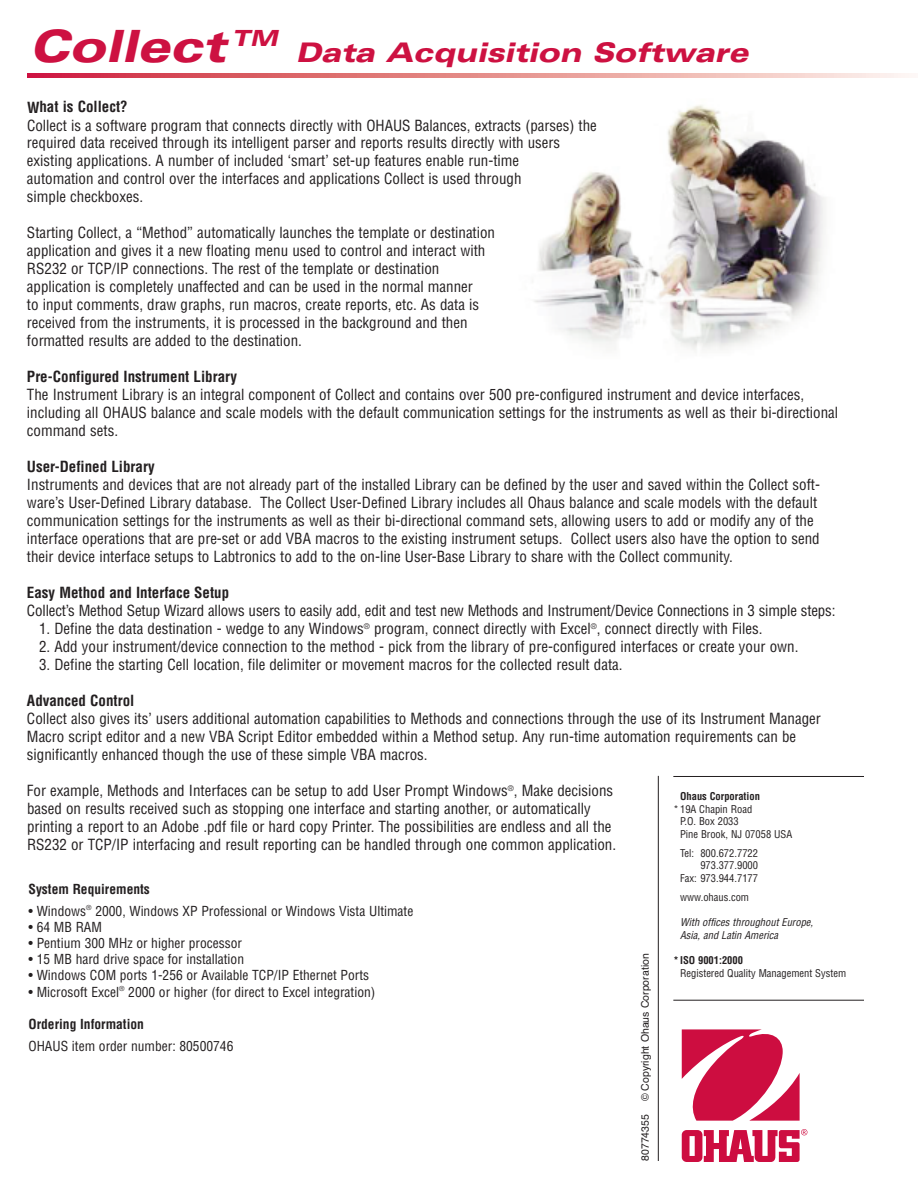
<style>
.page{position:relative;width:918px;height:1188px;background:#fff}
.page>*{position:absolute;margin:0;border:0;box-sizing:border-box;transform-origin:0 0}
.t1{font:italic 900 expanded 44.55px "Univers";letter-spacing:-.005em;color:#cd1141}
.t2{font:italic 900 expanded 27px "Univers";letter-spacing:-.01em;color:#cd1141}
.t3{font:condensed 15px/18px "Helvetica";color:#231f20}
.t4{font:700 condensed 15px "Helvetica";color:#231f20}
.t5{font:condensed 13.5px "Helvetica";color:#231f20}
.t6{font:700 condensed 13.5px "Helvetica";color:#231f20}
.t7{font:condensed 10.5px/12.6px "Helvetica";color:#231f20}
.t8{font:italic condensed 10.5px/12.6px "Helvetica";color:#231f20}
.t9{font:10.5px "Helvetica";color:#231f20}
.t10{font:700 condensed 10.5px "Helvetica";color:#231f20}
</style>
<div class="page">
<img style="left:534px;top:105px;width:291px;height:246px">
<svg style="left:27px;top:74px;width:882px;height:4px"></svg>
<hr style="left:673px;top:776px;width:191px;height:1px;background:#231f20">
<hr style="left:673px;top:1000px;width:191px;height:1px;background:#231f20">
<svg style="left:681px;top:1029px;width:119px;height:92px"></svg>
<svg style="left:682px;top:1129px;width:125px;height:33px"></svg>
<hr style="left:658px;top:776px;width:1px;height:385px;background:#231f20">
<h1 class="t1" style="left:30px;top:30px;width:250px">Collect <sup>TM</sup></h1>
<h2 class="t2" style="left:295px;top:42px;width:454px">Data Acquisition Software</h2>
<p class="t4" style="left:27px;top:99px;width:102px">What is Collect?</p>
<p class="t3" style="left:27px;top:116px;width:571px">Collect is a software program that connects directly with OHAUS Balances, extracts (parses) the required data received through its intelligent parser and reports results directly with users existing applications. A number of included ‘smart’ set-up features enable run-time<br>automation and control over the interfaces and applications Collect is used through<br>simple checkboxes.</p>
<p class="t3" style="left:27px;top:224px;width:470px">Starting Collect, a “Method” automatically launches the template or destination application and gives it a new floating menu used to control and interact with RS232 or TCP/IP connections. The rest of the template or destination application is completely unaffected and can be used in the normal manner<br>to input comments, draw graphs, run macros, create reports, etc. As data is received from the instruments, it is processed in the background and then formatted results are added to the destination.</p>
<p class="t4" style="left:27px;top:369px;width:212px">Pre-Configured Instrument Library</p>
<p class="t3" style="left:27px;top:386px;width:813px">The Instrument Library is an integral component of Collect and contains over 500 pre-configured instrument and device interfaces, including all OHAUS balance and scale models with the default communication settings for the instruments as well as their bi-directional command sets.</p>
<p class="t4" style="left:27px;top:459px;width:129px">User-Defined Library</p>
<p class="t3" style="left:27px;top:476px;width:795px">Instruments and devices that are not already part of the installed Library can be defined by the user and saved within the Collect soft&shy;ware’s User-Defined Library database. The Collect User-Defined Library includes all Ohaus balance and scale models with the default communication settings for the instruments as well as their bi-directional command sets, allowing users to add or modify any of the interface operations that are pre-set or add VBA macros to the existing instrument setups. Collect users also have the option to send their device interface setups to Labtronics to add to the on-line User-Base Library to share with the Collect community.</p>
<p class="t4" style="left:27px;top:585px;width:204px">Easy Method and Interface Setup</p>
<p class="t3" style="left:27px;top:602px;width:810px">Collect’s Method Setup Wizard allows users to easily add, edit and test new Methods and Instrument/Device Connections in 3 simple steps:</p>
<p class="t3" style="left:39px;top:620px;width:725px">1. Define the data destination - wedge to any Windows<sup>®</sup> program, connect directly with Excel<sup>®</sup>, connect directly with Files.</p>
<p class="t3" style="left:39px;top:638px;width:761px">2. Add your instrument/device connection to the method - pick from the library of pre-configured interfaces or create your own.</p>
<p class="t3" style="left:39px;top:656px;width:585px">3. Define the starting Cell location, file delimiter or movement macros for the collected result data.</p>
<p class="t4" style="left:27px;top:693px;width:109px">Advanced Control</p>
<p class="t3" style="left:27px;top:710px;width:795px">Collect also gives its’ users additional automation capabilities to Methods and connections through the use of its Instrument Manager<br>Macro script editor and a new VBA Script Editor embedded within a Method setup. Any run-time automation requirements can be significantly enhanced though the use of these simple VBA macros.</p>
<p class="t3" style="left:27px;top:782px;width:591px">For example, Methods and Interfaces can be setup to add User Prompt Windows<sup>®</sup>, Make decisions based on results received such as stopping one interface and starting another, or automatically printing a report to an Adobe .pdf file or hard copy Printer. The possibilities are endless and all the RS232 or TCP/IP interfacing and result reporting can be handled through one common application.</p>
<p class="t10" style="left:680px;top:790px;width:81px">Ohaus Corporation</p>
<p class="t7" style="left:680px;top:803px;width:114px;text-indent:-7px">* 19A Chapin Road<br>P.O. Box 2033<br>Pine Brook, NJ 07058 USA</p>
<p class="t7" style="left:680px;top:847px;width:80px;text-align:right">Tel: 800.672.7722<br>973.377.9000<br>Fax: 973.944.7177</p>
<p class="t7" style="left:680px;top:891px;width:71px">www.ohaus.com</p>
<p class="t8" style="left:680px;top:916px;width:135px">With offices throughout Europe,<br>Asia, and Latin America</p>
<p class="t10" style="left:673px;top:954px;width:71px">* ISO 9001:2000</p>
<p class="t7" style="left:680px;top:967px;width:168px">Registered Quality Management System</p>
<p class="t6" style="left:28px;top:881px;width:123px">System Requirements</p>
<p class="t5" style="left:29px;top:903px;width:386px">• Windows<sup>®</sup> 2000, Windows XP Professional or Windows Vista Ultimate</p>
<p class="t5" style="left:29px;top:919px;width:75px">• 64 MB RAM</p>
<p class="t5" style="left:29px;top:935px;width:215px">• Pentium 300 MHz or higher processor</p>
<p class="t5" style="left:29px;top:952px;width:217px">• 15 MB hard drive space for installation</p>
<p class="t5" style="left:29px;top:968px;width:342px">• Windows COM ports 1-256 or Available TCP/IP Ethernet Ports</p>
<p class="t5" style="left:29px;top:984px;width:348px">• Microsoft Excel<sup>®</sup> 2000 or higher (for direct to Excel integration)</p>
<p class="t6" style="left:29px;top:1016px;width:117px">Ordering Information</p>
<p class="t5" style="left:29px;top:1038px;width:206px">OHAUS item order number: 80500746</p>
<p class="t9" style="left:639px;top:1161px;width:209px;rotate:-90deg">80774355 © Copyright Ohaus Corporation</p>
</div>
